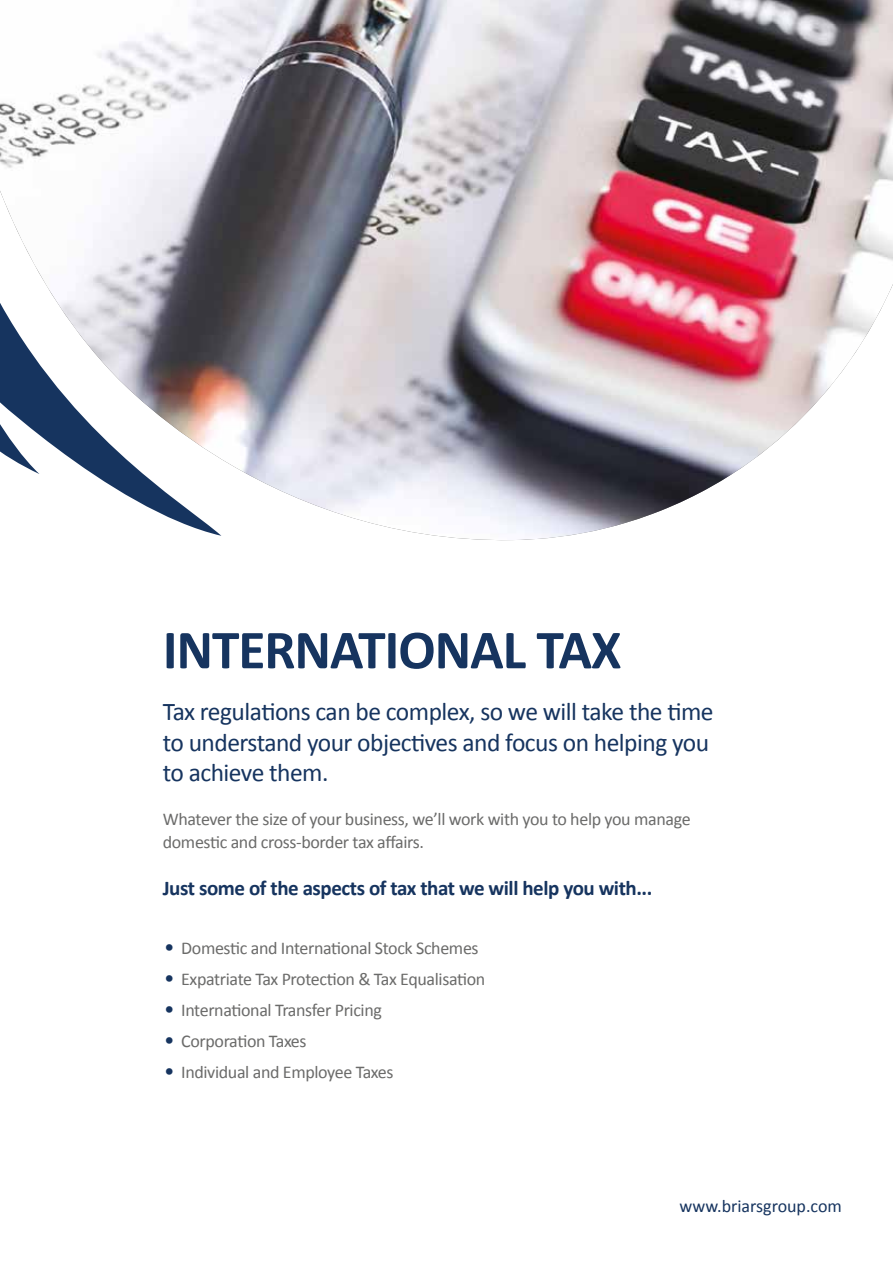
<style>
.page{position:relative;width:893px;height:1263px;background:#fff}
.page>*{position:absolute;margin:0;border:0;box-sizing:border-box;transform-origin:0 0}
.t1{font:700 55.5px "Calibri";letter-spacing:-.02em;color:#16345f}
.t2{font:25.5px/30.6px "Calibri";letter-spacing:-.02em;color:#16345f}
.t3{font:700 21px "Calibri";letter-spacing:-.02em;color:#16345f}
.t4{font:18px/22.5px "Calibri";letter-spacing:-.02em;color:#6b6b6a}
.t5{font:18px "Calibri";color:#16345f}
.s1{font-size:21px;color:#16345f}
</style>
<div class="page">
<img style="left:0;top:0;width:893px;height:541px">
<h1 class="t1" style="left:163px;top:615px;width:460px">INTERNATIONAL TAX</h1>
<h2 class="t2" style="left:163px;top:696px;width:552px">Tax regulations can be complex, so we will take the time to understand your objectives and focus on helping you to achieve them.</h2>
<p class="t4" style="left:163px;top:808px;width:529px">Whatever the size of your business, we’ll work with you to help you manage domestic and cross-border tax affairs.</p>
<p class="t3" style="left:163px;top:875px;width:491px">Just some of the aspects of tax that we will help you with...</p>
<p class="t4" style="left:164px;top:937px;width:316px"><span class="s1">•</span> Domestic and International Stock Schemes</p>
<p class="t4" style="left:164px;top:968px;width:323px"><span class="s1">•</span> Expatriate Tax Protection &amp; Tax Equalisation</p>
<p class="t4" style="left:164px;top:999px;width:219px"><span class="s1">•</span> International Transfer Pricing</p>
<p class="t4" style="left:164px;top:1030px;width:144px"><span class="s1">•</span> Corporation Taxes</p>
<p class="t4" style="left:164px;top:1061px;width:231px"><span class="s1">•</span> Individual and Employee Taxes</p>
<p class="t5" style="left:680px;top:1194px;width:164px">www.briarsgroup.com</p>
</div>
